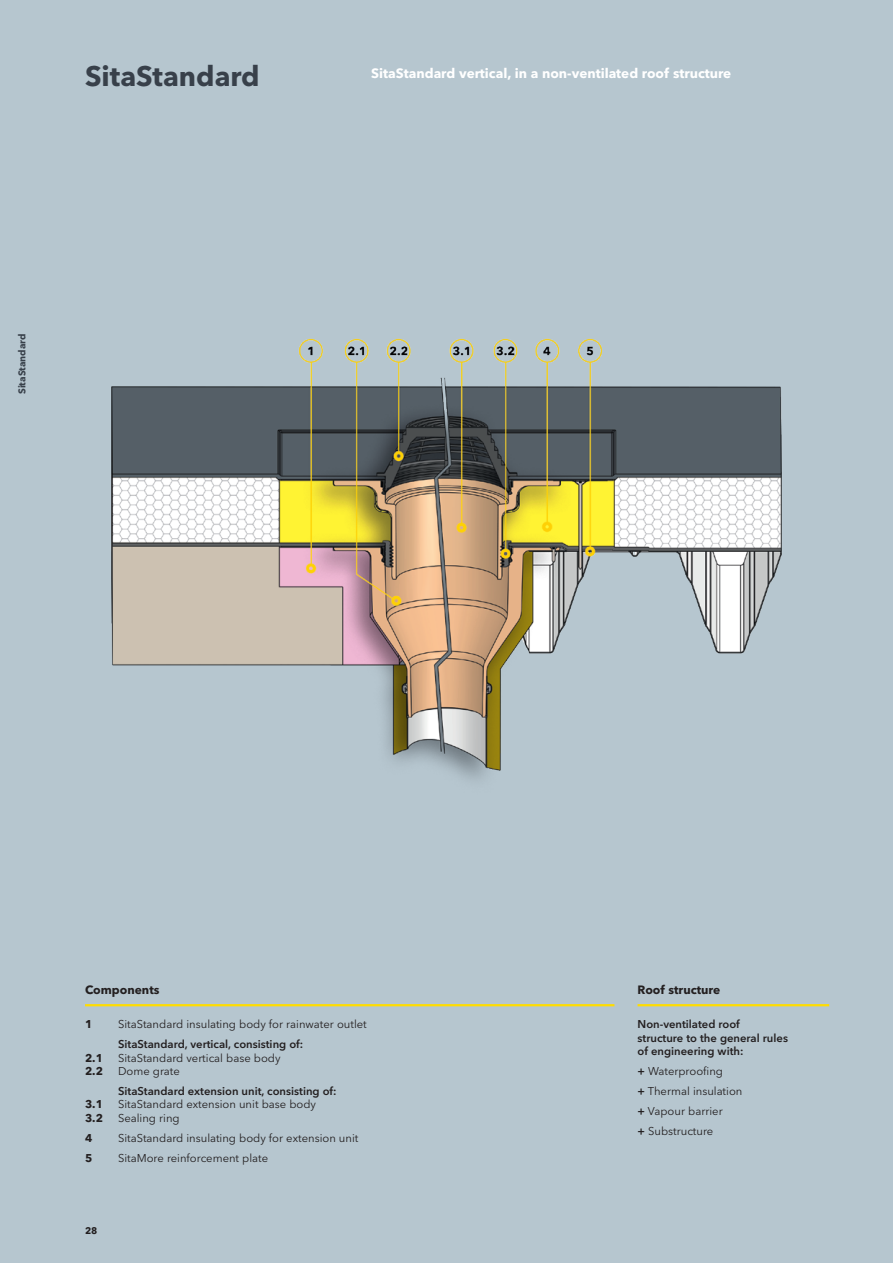
<style>
.page{position:relative;width:893px;height:1263px;background:#b6c6cf}
.page>*{position:absolute;margin:0;border:0;box-sizing:border-box;transform-origin:0 0}
.t1{font:700 28.05px "Avenir Next W1 G";color:#38404a}
.t2{font:700 13.5px "Avenir Next W1 G";color:#fff}
.t3{font:700 12px "Avenir Next W1 G";color:#231f20}
.t4{font:11.25px/20px "Avenir Next W1 G";color:#231f20}
.t5{font:600 11.25px/13.5px "Avenir Next W1 G";color:#231f20}
.t6{font:700 11.25px "Avenir Next W1 G";color:#231f20}
.t7{font:700 9.75px "Avenir Next W1 G";color:#38404a}
.t8{font:700 9.6px "Avenir Next W1 G";color:#231f20}
.s1{font-weight:600}
</style>
<div class="page">
<img style="left:111px;top:338px;width:671px;height:441px">
<hr style="left:85px;top:1004px;width:529px;height:2px;background:#ffdc01">
<hr style="left:638px;top:1004px;width:191px;height:2px;background:#ffdc01">
<h1 class="t1" style="left:85px;top:59px;width:176px">SitaStandard</h1>
<p class="t2" style="left:371px;top:65px;width:362px">SitaStandard vertical, in a non-ventilated roof structure</p>
<p class="t7" style="left:16px;top:394px;width:62px;rotate:-90deg">SitaStandard</p>
<p class="t3" style="left:85px;top:982px;width:76px">Components</p>
<p class="t3" style="left:638px;top:982px;width:84px">Roof structure</p>
<p class="t6" style="left:85px;top:1017px;width:9px">1</p>
<p class="t4" style="left:118px;top:1014px;width:250px">SitaStandard insulating body for rainwater outlet</p>
<p class="t5" style="left:118px;top:1037px;width:187px">SitaStandard, vertical, consisting of:</p>
<p class="t6" style="left:85px;top:1051px;width:19px">2.1</p>
<p class="t4" style="left:118px;top:1047px;width:164px">SitaStandard vertical base body</p>
<p class="t6" style="left:85px;top:1064px;width:19px">2.2</p>
<p class="t4" style="left:118px;top:1061px;width:63px">Dome grate</p>
<p class="t5" style="left:118px;top:1084px;width:220px">SitaStandard extension unit, consisting of:</p>
<p class="t6" style="left:85px;top:1097px;width:19px">3.1</p>
<p class="t4" style="left:118px;top:1094px;width:199px">SitaStandard extension unit base body</p>
<p class="t6" style="left:85px;top:1111px;width:19px">3.2</p>
<p class="t4" style="left:118px;top:1108px;width:63px">Sealing ring</p>
<p class="t6" style="left:85px;top:1131px;width:9px">4</p>
<p class="t4" style="left:118px;top:1128px;width:242px">SitaStandard insulating body for extension unit</p>
<p class="t6" style="left:85px;top:1151px;width:9px">5</p>
<p class="t4" style="left:118px;top:1148px;width:152px">SitaMore reinforcement plate</p>
<p class="t8" style="left:85px;top:1224px;width:14px">28</p>
<p class="t5" style="left:638px;top:1017px;width:152px">Non-ventilated roof structure to the general rules of engineering with:</p>
<p class="t4" style="left:638px;top:1061px;width:106px"><span class="s1">+</span> Waterproofing<br><span class="s1">+</span> Thermal insulation <span class="s1">+</span> Vapour barrier<br><span class="s1">+</span> Substructure</p>
</div>
